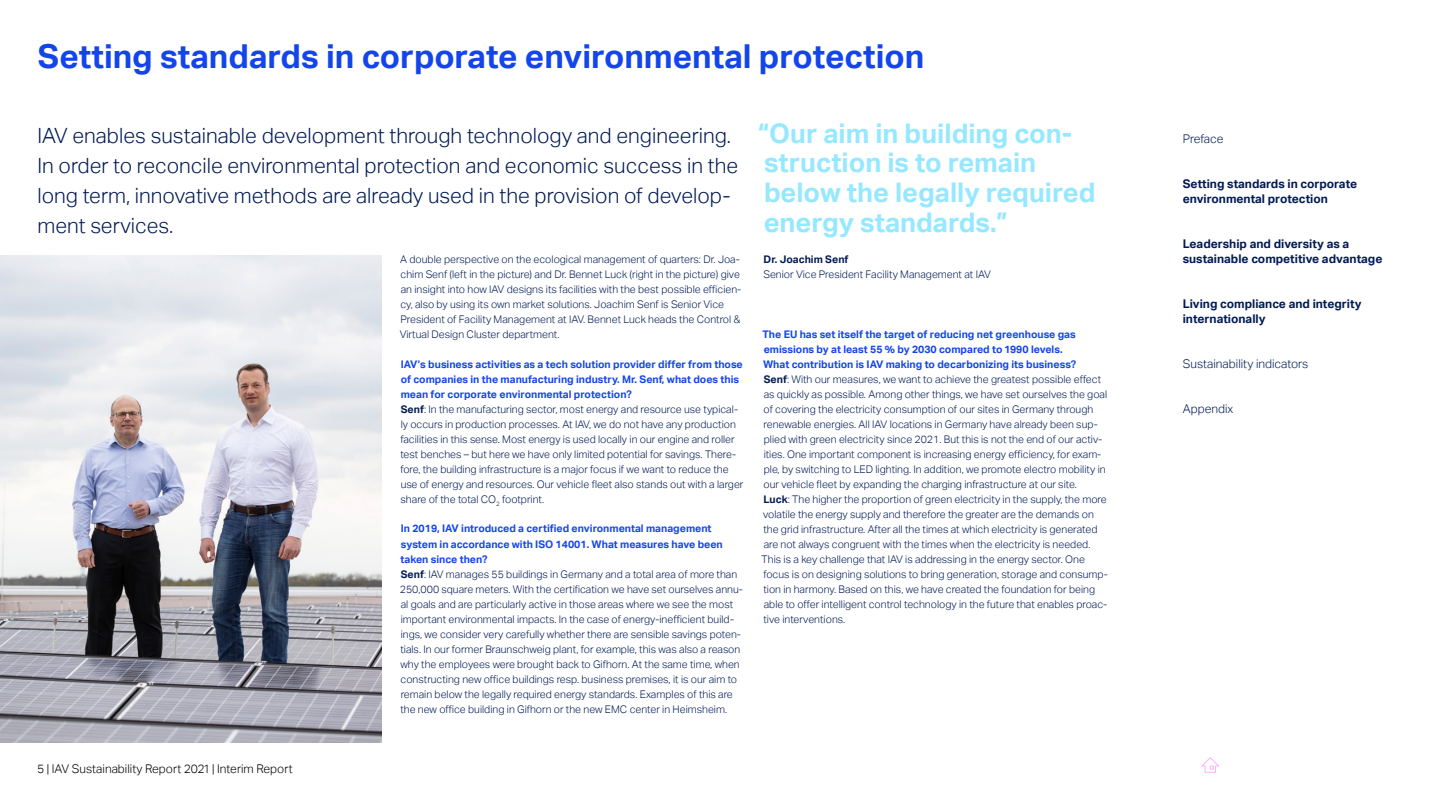
<style>
.page{position:relative;width:1440px;height:810px;background:#fff}
.page>*{position:absolute;margin:0;border:0;box-sizing:border-box;transform-origin:0 0}
.t1{font:700 33px "Aktiv Grotesk";color:#1445eb}
.t2{font:700 27px/30px "Aktiv Grotesk";color:#96e8ff}
.t3{font:300 21px/30px "Aktiv Grotesk";color:#001a54}
.t4{font:700 12px/15px "Aktiv Grotesk";color:#001a54}
.t5{font:300 12px "Aktiv Grotesk";color:#000}
.t6{font:300 12px "Aktiv Grotesk";color:#001a54}
.t7{font:300 10.5px/15px "Aktiv Grotesk";color:#001a54}
.t8{font:700 10.5px "Aktiv Grotesk";color:#001a54}
.s1{font-weight:700;color:#1445eb}
.s2{font-weight:700}
</style>
<div class="page">
<img style="left:0;top:255px;width:382px;height:487px">
<svg style="left:1201px;top:757px;width:18px;height:16px"></svg>
<h1 class="t1" style="left:38px;top:37px;width:888px">Setting standards in corporate environmental protection</h1>
<p class="t3" style="left:37px;top:120px;width:702px">IAV enables sustainable development through technology and engineering.<br>In order to reconcile environmental protection and economic success in the long term, innovative methods are already used in the provision of develop&shy;ment services.</p>
<p class="t7" style="left:400px;top:251px;width:343px">A double perspective on the ecological management of quarters: Dr. Joa&shy;chim Senf (left in the picture) and Dr. Bennet Luck (right in the picture) give an insight into how IAV designs its facilities with the best possible efficien&shy;cy, also by using its own market solutions. Joachim Senf is Senior Vice President of Facility Management at IAV. Bennet Luck heads the Control &amp; Virtual Design Cluster department.</p>
<p class="t7" style="left:400px;top:356px;width:345px"><span class="s1">IAV’s business activities as a tech solution provider differ from those of companies in the manufacturing industry. Mr. Senf, what does this mean for corporate environmental protection?<br></span><span class="s2">Senf</span>: In the manufacturing sector, most energy and resource use typical&shy;ly occurs in production processes. At IAV, we do not have any production facilities in this sense. Most energy is used locally in our engine and roller test benches – but here we have only limited potential for savings. There&shy;fore, the building infrastructure is a major focus if we want to reduce the use of energy and resources. Our vehicle fleet also stands out with a larger share of the total CO<sub>2</sub> footprint.</p>
<p class="t7" style="left:400px;top:521px;width:345px"><span class="s1">In 2019, IAV introduced a certified environmental management system in accordance with ISO 14001. What measures have been taken since then?<br></span><span class="s2">Senf</span>: IAV manages 55 buildings in Germany and a total area of more than 250,000 square meters. With the certification we have set ourselves annu&shy;al goals and are particularly active in those areas where we see the most important environmental impacts. In the case of energy-inefficient build&shy;ings, we consider very carefully whether there are sensible savings poten&shy;tials. In our former Braunschweig plant, for example, this was also a reason why the employees were brought back to Gifhorn. At the same time, when constructing new office buildings resp. business premises, it is our aim to remain below the legally required energy standards. Examples of this are the new office building in Gifhorn or the new EMC center in Heimsheim.</p>
<h2 class="t2" style="left:758px;top:118px;width:339px">“Our aim in building con&shy;struction is to remain below the legally required energy standards.”</h2>
<p class="t8" style="left:764px;top:253px;width:86px">Dr. Joachim Senf</p>
<p class="t7" style="left:763px;top:266px;width:229px">Senior Vice President Facility Management at IAV</p>
<p class="t7" style="left:762px;top:326px;width:348px"><span class="s1">The EU has set itself the target of reducing net greenhouse gas emissions by at least 55 % by 2030 compared to 1990 levels.<br>What contribution is IAV making to decarbonizing its business?<br></span><span class="s2">Senf</span>: With our measures, we want to achieve the greatest possible effect as quickly as possible. Among other things, we have set ourselves the goal of covering the electricity consumption of our sites in Germany through renewable energies. All IAV locations in Germany have already been sup&shy;plied with green electricity since 2021. But this is not the end of our activ&shy;ities. One important component is increasing energy efficiency, for exam&shy;ple, by switching to LED lighting. In addition, we promote electro mobility in our vehicle fleet by expanding the charging infrastructure at our site.<br><span class="s2">Luck</span>: The higher the proportion of green electricity in the supply, the more volatile the energy supply and therefore the greater are the demands on the grid infrastructure. After all the times at which electricity is generated are not always congruent with the times when the electricity is needed.<br>This is a key challenge that IAV is addressing in the energy sector. One focus is on designing solutions to bring generation, storage and consump&shy;tion in harmony. Based on this, we have created the foundation for being able to offer intelligent control technology in the future that enables proac&shy;tive interventions.</p>
<p class="t5" style="left:38px;top:761px;width:257px">5 | IAV Sustainability Report 2021 | Interim Report</p>
<p class="t6" style="left:1183px;top:131px;width:42px">Preface</p>
<p class="t4" style="left:1183px;top:176px;width:176px">Setting standards in corporate environmental protection</p>
<p class="t4" style="left:1183px;top:236px;width:201px">Leadership and diversity as a sustainable competitive advantage</p>
<p class="t4" style="left:1183px;top:296px;width:181px">Living compliance and integrity internationally</p>
<p class="t6" style="left:1183px;top:356px;width:127px">Sustainability indicators</p>
<p class="t6" style="left:1183px;top:401px;width:52px">Appendix</p>
</div>
